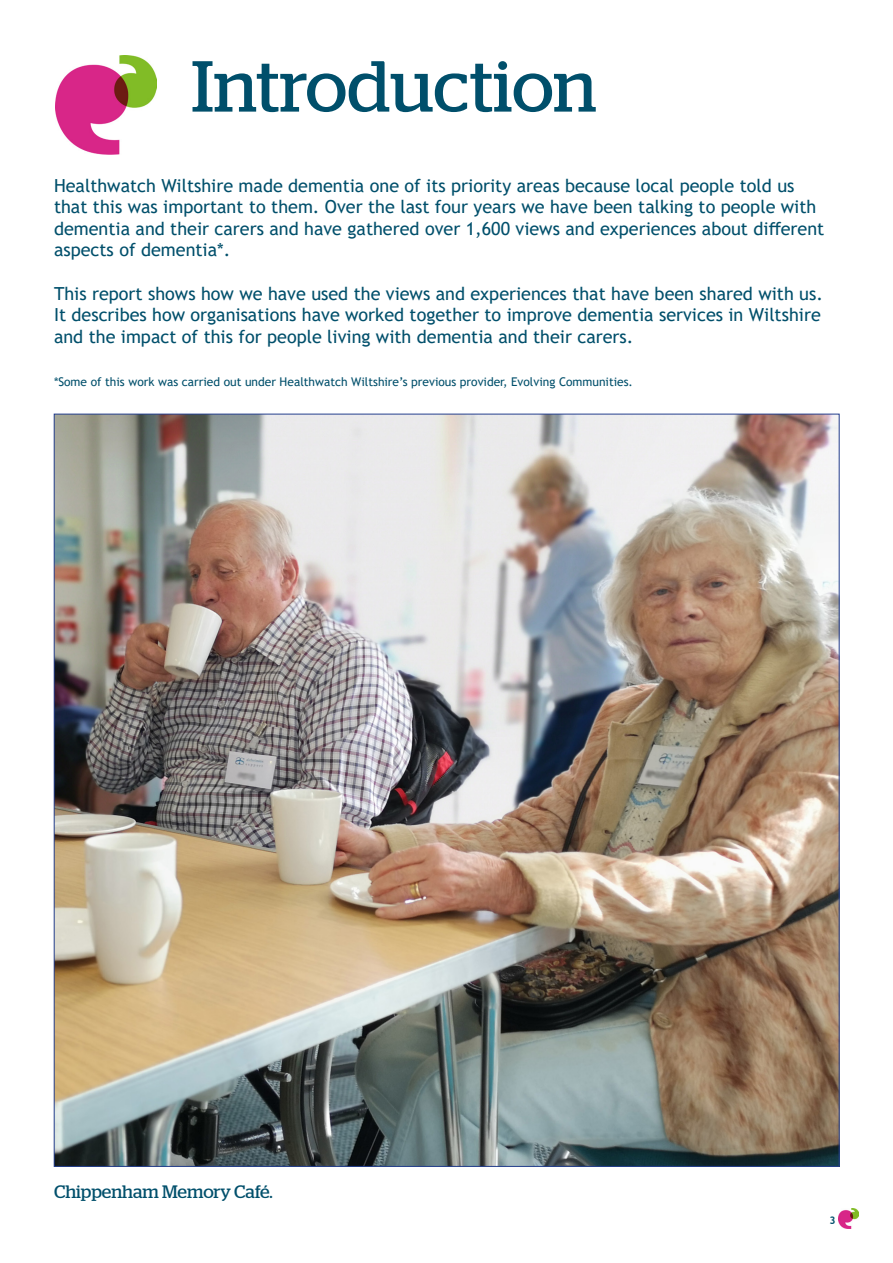
<style>
.page{position:relative;width:893px;height:1263px;background:#fff}
.page>*{position:absolute;margin:0;border:0;box-sizing:border-box;transform-origin:0 0}
.t1{font:72px "Stag";letter-spacing:-.005em;color:#004f6b}
.t2{font:18px/21.6px "Trebuchet MS";color:#004f6b}
.t3{font:18px "Stag";color:#004f6b}
.t4{font:12px "Trebuchet MS";color:#004f6b}
.t5{font:700 10.5px "Trebuchet MS";color:#004f6b}
</style>
<div class="page">
<img style="left:839px;top:1209px;width:20px;height:19px">
<img style="left:55px;top:55px;width:101px;height:99px">
<img style="left:56px;top:416px;width:781px;height:748px">
<p class="t1" style="left:191px;top:45px;width:407px">Introduction</p>
<p class="t2" style="left:54px;top:174px;width:772px">Healthwatch Wiltshire made dementia one of its priority areas because local people told us that this was important to them. Over the last four years we have been talking to people with dementia and their carers and have gathered over 1,600 views and experiences about different aspects of dementia*.</p>
<p class="t2" style="left:54px;top:282px;width:770px">This report shows how we have used the views and experiences that have been shared with us.<br>It describes how organisations have worked together to improve dementia services in Wiltshire and the impact of this for people living with dementia and their carers.</p>
<p class="t4" style="left:54px;top:374px;width:580px">*Some of this work was carried out under Healthwatch Wiltshire’s previous provider, Evolving Communities.</p>
<p class="t3" style="left:54px;top:1182px;width:220px">Chippenham Memory Café.</p>
<p class="t5" style="left:829px;top:1214px;width:8px">3</p>
</div>
